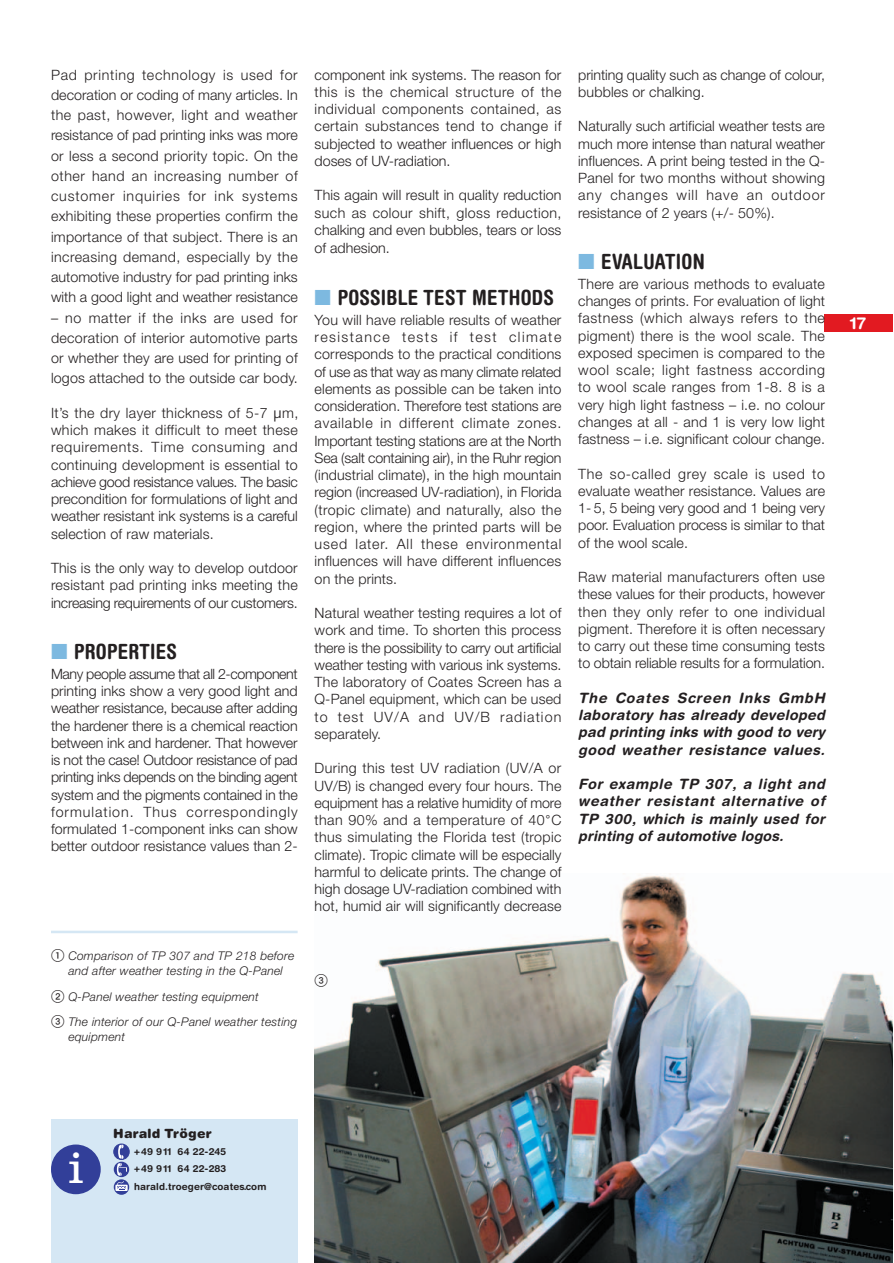
<style>
.page{position:relative;width:894px;height:1263px;background:#fff}
.page>*{position:absolute;margin:0;border:0;box-sizing:border-box;transform-origin:0 0}
.t1{font:300 45.9px "Clarendon LH";color:#fff}
.t2{font:700 condensed 21px "Helvetica Rounded";letter-spacing:.01em;color:#231f20}
.t3{font:700 16.5px "Helvetica Rounded";color:#fff}
.t4{font:300 14.25px/17.2px "Helvetica Neue";letter-spacing:.005em;color:#231f20;text-align:justify}
.t5{font:italic 700 14.25px/17.2px "Helvetica Rounded";letter-spacing:.02em;color:#231f20;text-align:justify}
.t6{font:13.5px "Numerics P02";color:#231f20}
.t7{font:900 12.75px "Helvetica Rounded";letter-spacing:.02em;color:#231f20}
.t8{font:italic 300 12px/15px "Helvetica Neue";letter-spacing:.02em;color:#231f20;text-align:center}
.t9{font:700 9.75px/17.4px "Helvetica Rounded";letter-spacing:.01em;color:#231f20}
.s1{color:#7db9e0}
.s2{font-family:"Numerics P02";font-weight:400;font-style:normal;font-size:13.5px}
</style>
<div class="page">
<div style="left:51px;top:1120px;width:247px;height:143px;background:#d5e7f4"></div>
<img style="left:315px;top:875px;width:578px;height:388px">
<div style="left:825px;top:315px;width:68px;height:17px;background:#e21a21"></div>
<div style="left:114px;top:1144px;width:15px;height:16px;background:#323f99;border:1px solid #323f99;border-radius:50%"></div>
<svg style="left:114px;top:1179px;width:15px;height:16px"></svg>
<div style="left:114px;top:1162px;width:15px;height:15px;background:#323f99;border-radius:50%"></div>
<svg style="left:116px;top:1145px;width:12px;height:46px"></svg>
<div style="left:51px;top:1145px;width:50px;height:49px;background:#323f99;border-radius:50%"></div>
<hr style="left:51px;top:931px;width:247px;height:2px;background:#d5e7f4">
<p class="t4" style="left:51px;top:66px;width:248px;line-height:20.2px">Pad printing technology is used for decoration or coding of many articles. In the past, however, light and weather resistance of pad printing inks was more or less a second priority topic. On the other hand an increasing number of customer inquiries for ink systems exhibiting these properties confirm the importance of that subject. There is an increasing demand, especially by the automotive industry for pad printing inks with a good light and weather resistance</p>
<p class="t4" style="left:51px;top:309px;width:248px;line-height:20.2px">– no matter if the inks are used for decoration of interior automotive parts or whether they are used for printing of logos attached to the outside car body.</p>
<p class="t4" style="left:51px;top:406px;width:249px">It’s the dry layer thickness of 5-7 m, which makes it difficult to meet these requirements. Time consuming and continuing development is essential to achieve good resistance values. The basic precondition for formulations of light and weather resistant ink systems is a careful selection of raw materials.</p>
<p class="t4" style="left:51px;top:561px;width:248px">This is the only way to develop outdoor resistant pad printing inks meeting the increasing requirements of our customers.</p>
<h2 class="t2" style="left:51px;top:644px;width:128px"><span class="s1">■</span> PROPERTIES</h2>
<p class="t4" style="left:51px;top:667px;width:248px">Many people assume that all 2-component printing inks show a very good light and weather resistance, because after adding the hardener there is a chemical reaction between ink and hardener. That however is not the case! Outdoor resistance of pad printing inks depends on the binding agent system and the pigments contained in the formulation. Thus correspondingly formulated 1-component inks can show better outdoor resistance values than 2-</p>
<p class="t8" style="left:51px;top:950px;width:245px"><span class="s2">1</span> Comparison of TP 307 and TP 218 before and after weather testing in the Q-Panel</p>
<p class="t8" style="left:51px;top:985px;width:248px;line-height:25.5px;text-align:left"><span class="s2">2</span> Q-Panel weather testing equipment<br><span class="s2">3</span> The interior of our Q-Panel weather testing</p>
<p class="t8" style="left:68px;top:1031px;width:58px">equipment</p>
<p class="t4" style="left:315px;top:68px;width:248px">component ink systems. The reason for this is the chemical structure of the individual components contained, as certain substances tend to change if subjected to weather influences or high doses of UV-radiation.</p>
<p class="t4" style="left:315px;top:188px;width:248px">This again will result in quality reduction such as colour shift, gloss reduction, chalking and even bubbles, tears or loss of adhesion.</p>
<h2 class="t2" style="left:315px;top:290px;width:241px"><span class="s1">■</span> POSSIBLE TEST METHODS</h2>
<p class="t4" style="left:315px;top:313px;width:248px">You will have reliable results of weather resistance tests if test climate corresponds to the practical conditions of use as that way as many climate related elements as possible can be taken into consideration. Therefore test stations are available in different climate zones.<br>Important testing stations are at the North Sea (salt containing air), in the Ruhr region (industrial climate), in the high mountain region (increased UV-radiation), in Florida (tropic climate) and naturally, also the region, where the printed parts will be used later. All these environmental influences will have different influences on the prints.</p>
<p class="t4" style="left:315px;top:606px;width:248px">Natural weather testing requires a lot of work and time. To shorten this process there is the possibility to carry out artificial weather testing with various ink systems.<br>The laboratory of Coates Screen has a Q-Panel equipment, which can be used to test UV/A and UV/B radiation separately.</p>
<p class="t4" style="left:315px;top:761px;width:248px">During this test UV radiation (UV/A or UV/B) is changed every four hours. The equipment has a relative humidity of more than 90% and a temperature of 40 C thus simulating the Florida test (tropic climate). Tropic climate will be especially harmful to delicate prints. The change of high dosage UV-radiation combined with hot, humid air will significantly decrease</p>
<p class="t4" style="left:578px;top:68px;width:248px">printing quality such as change of colour, bubbles or chalking.</p>
<p class="t4" style="left:578px;top:119px;width:248px">Naturally such artificial weather tests are much more intense than natural weather influences. A print being tested in the Q-Panel for two months without showing any changes will have an outdoor resistance of 2 years (+/- 50%).</p>
<h2 class="t2" style="left:578px;top:254px;width:128px"><span class="s1">■</span> EVALUATION</h2>
<p class="t4" style="left:578px;top:277px;width:248px">There are various methods to evaluate changes of prints. For evaluation of light fastness (which always refers to the pigment) there is the wool scale. The exposed specimen is compared to the wool scale; light fastness according to wool scale ranges from 1-8. 8 is a very high light fastness – i.e. no colour changes at all - and 1 is very low light fastness – i.e. significant colour change.</p>
<p class="t4" style="left:578px;top:467px;width:248px">The so-called grey scale is used to evaluate weather resistance. Values are 1- 5, 5 being very good and 1 being very poor. Evaluation process is similar to that of the wool scale.</p>
<p class="t4" style="left:578px;top:570px;width:248px">Raw material manufacturers often use these values for their products, however then they only refer to one individual pigment. Therefore it is often necessary to carry out these time consuming tests to obtain reliable results for a formulation.</p>
<p class="t5" style="left:578px;top:691px;width:251px">The Coates Screen Inks GmbH laboratory has already developed pad printing inks with good to very good weather resistance values.</p>
<p class="t5" style="left:578px;top:777px;width:251px;text-align:left">For example TP 307, a light and weather resistant alternative of<br>TP 300, which is mainly used for printing of automotive logos.</p>
<p class="t6" style="left:315px;top:976px;width:15px">3</p>
<p class="t3" style="left:850px;top:317px;width:18px">17</p>
<h1 class="t1" style="left:68px;top:1151px;width:17px">i</h1>
<p class="t7" style="left:113px;top:1129px;width:100px">Harald Tröger</p>
<p class="t9" style="left:134px;top:1144px;width:134px">+49 911 64 22-245<br>+49 911 64 22-283 harald.troeger@coates.com</p>
</div>
